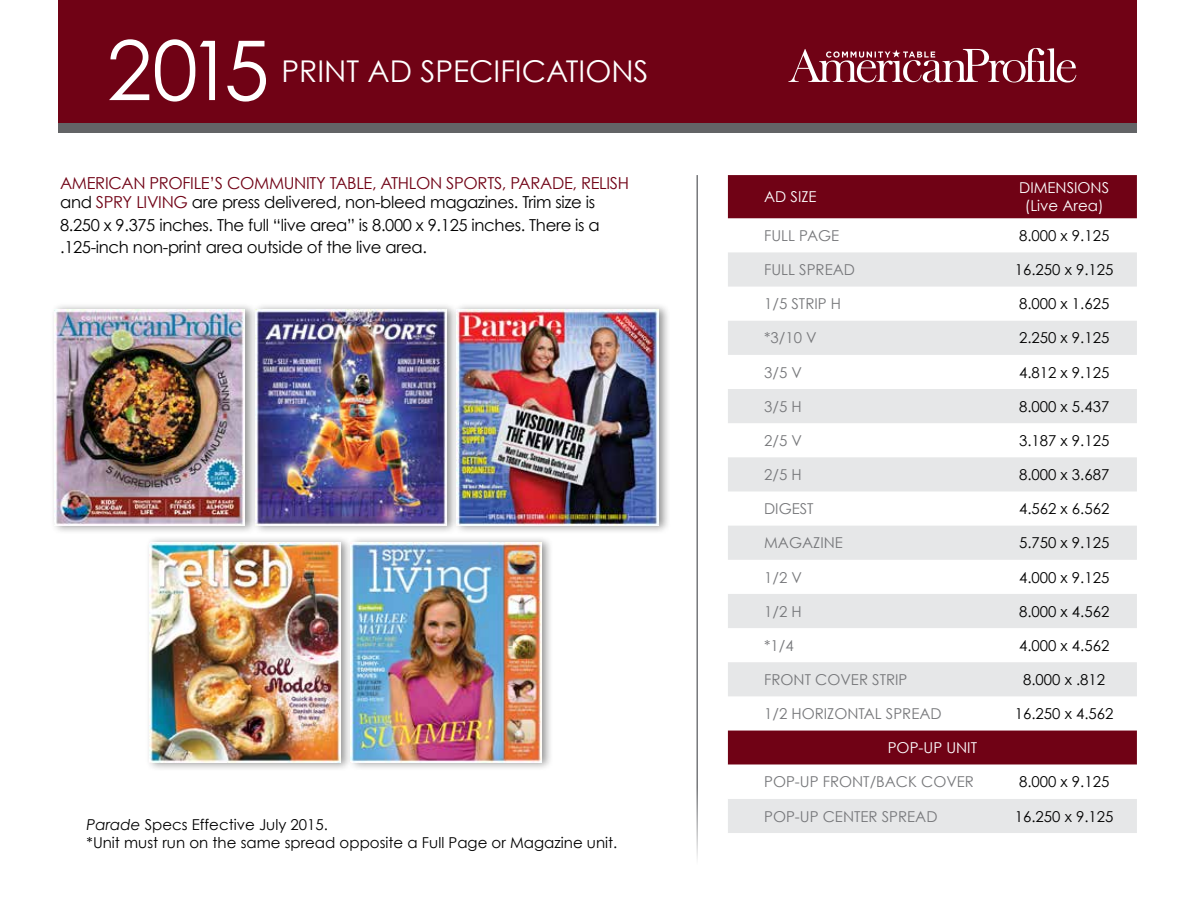
<style>
.page{position:relative;width:1188px;height:918px;background:#fff}
.page>*{position:absolute;margin:0;border:0;box-sizing:border-box;transform-origin:0 0}
.t1{font:82.5px "Century Gothic";color:#fff}
.t2{font:30px "Century Gothic";color:#fff}
.t3{font:16.5px/19.8px "Century Gothic";letter-spacing:-.02em;color:#700215}
.t4{font:16.5px/22.5px "Century Gothic";letter-spacing:-.02em;color:#000}
.t5{font:15px/18px "Century Gothic";color:#000}
.t6{font:15px "Century Gothic";color:#77787b}
.t7{font:15px/18px "Century Gothic";color:#fff;text-align:center}
.s1{color:#000}
.s2{font-style:italic}
</style>
<div class="page">
<div style="left:58px;top:0;width:1079px;height:133px;background:#636466"></div>
<div style="left:58px;top:0;width:1079px;height:122px;background:#700215"></div>
<svg style="left:788px;top:48px;width:288px;height:35px"></svg>
<div style="left:50px;top:302px;width:208px;height:233px;background:#000;opacity:.41"></div>
<img style="left:54px;top:309px;width:191px;height:217px">
<div style="left:146px;top:536px;width:207px;height:236px;background:#000;opacity:.41"></div>
<img style="left:149px;top:543px;width:191px;height:220px">
<div style="left:251px;top:302px;width:208px;height:233px;background:#000;opacity:.41"></div>
<img style="left:255px;top:309px;width:191px;height:217px">
<div style="left:347px;top:536px;width:207px;height:236px;background:#000;opacity:.41"></div>
<img style="left:351px;top:543px;width:191px;height:219px">
<hr style="left:696px;top:175px;width:2px;height:712px;background:#77787b">
<div style="left:453px;top:302px;width:218px;height:233px;background:#000;opacity:.41"></div>
<img style="left:457px;top:309px;width:202px;height:217px">
<div style="left:728px;top:175px;width:409px;height:44px;background:#700215"></div>
<svg style="left:728px;top:252px;width:409px;height:581px;fill:#e6e7e8"></svg>
<svg style="left:728px;top:765px;width:409px;height:34px"></svg>
<h1 class="t1" style="left:107px;top:20px;width:165px">2015</h1>
<h2 class="t2" style="left:282px;top:53px;width:369px">PRINT AD SPECIFICATIONS</h2>
<p class="t3" style="left:60px;top:172px;width:570px">AMERICAN PROFILE’S COMMUNITY TABLE, ATHLON SPORTS, PARADE, RELISH <span class="s1">and</span> SPRY LIVING <span class="s1">are press delivered, non-bleed magazines. Trim size is</span></p>
<p class="t4" style="left:60px;top:213px;width:541px">8.250 x 9.375 inches. The full “live area” is 8.000 x 9.125 inches. There is a .125-inch non-print area outside of the live area.</p>
<p class="t5" style="left:87px;top:815px;width:532px"><span class="s2">Parade</span> Specs Effective July 2015.<br>*Unit must run on the same spread opposite a Full Page or Magazine unit.</p>
<p class="t7" style="left:764px;top:188px;width:54px">AD SIZE</p>
<p class="t7" style="left:1019px;top:179px;width:91px">DIMENSIONS (Live Area)</p>
<p class="t6" style="left:764px;top:226px;width:77px">FULL PAGE</p>
<p class="t5" style="left:1019px;top:226px;width:92px">8.000 x 9.125</p>
<p class="t6" style="left:764px;top:261px;width:92px">FULL SPREAD</p>
<p class="t5" style="left:1015px;top:260px;width:100px">16.250 x 9.125</p>
<p class="t6" style="left:764px;top:295px;width:78px">1/5 STRIP H</p>
<p class="t5" style="left:1019px;top:295px;width:92px">8.000 x 1.625</p>
<p class="t6" style="left:764px;top:329px;width:54px">*3/10 V</p>
<p class="t5" style="left:1019px;top:329px;width:92px">2.250 x 9.125</p>
<p class="t6" style="left:764px;top:363px;width:39px">3/5 V</p>
<p class="t5" style="left:1019px;top:363px;width:92px">4.812 x 9.125</p>
<p class="t6" style="left:764px;top:397px;width:39px">3/5 H</p>
<p class="t5" style="left:1019px;top:397px;width:92px">8.000 x 5.437</p>
<p class="t6" style="left:764px;top:431px;width:39px">2/5 V</p>
<p class="t5" style="left:1019px;top:431px;width:92px">3.187 x 9.125</p>
<p class="t6" style="left:764px;top:465px;width:39px">2/5 H</p>
<p class="t5" style="left:1019px;top:465px;width:92px">8.000 x 3.687</p>
<p class="t6" style="left:764px;top:500px;width:51px">DIGEST</p>
<p class="t5" style="left:1019px;top:500px;width:92px">4.562 x 6.562</p>
<p class="t6" style="left:764px;top:534px;width:80px">MAGAZINE</p>
<p class="t5" style="left:1019px;top:534px;width:92px">5.750 x 9.125</p>
<p class="t6" style="left:764px;top:568px;width:39px">1/2 V</p>
<p class="t5" style="left:1019px;top:568px;width:92px">4.000 x 9.125</p>
<p class="t6" style="left:764px;top:602px;width:39px">1/2 H</p>
<p class="t5" style="left:1019px;top:602px;width:92px">8.000 x 4.562</p>
<p class="t6" style="left:764px;top:636px;width:31px">*1/4</p>
<p class="t5" style="left:1019px;top:636px;width:92px">4.000 x 4.562</p>
<p class="t6" style="left:764px;top:670px;width:145px">FRONT COVER STRIP</p>
<p class="t5" style="left:1023px;top:670px;width:83px">8.000 x .812</p>
<p class="t6" style="left:764px;top:705px;width:179px">1/2 HORIZONTAL SPREAD</p>
<p class="t5" style="left:1015px;top:705px;width:100px">16.250 x 4.562</p>
<p class="t7" style="left:888px;top:739px;width:91px">POP-UP UNIT</p>
<p class="t6" style="left:764px;top:773px;width:211px">POP-UP FRONT/BACK COVER</p>
<p class="t5" style="left:1019px;top:773px;width:92px">8.000 x 9.125</p>
<p class="t6" style="left:764px;top:807px;width:175px">POP-UP CENTER SPREAD</p>
<p class="t5" style="left:1015px;top:807px;width:100px">16.250 x 9.125</p>
</div>
